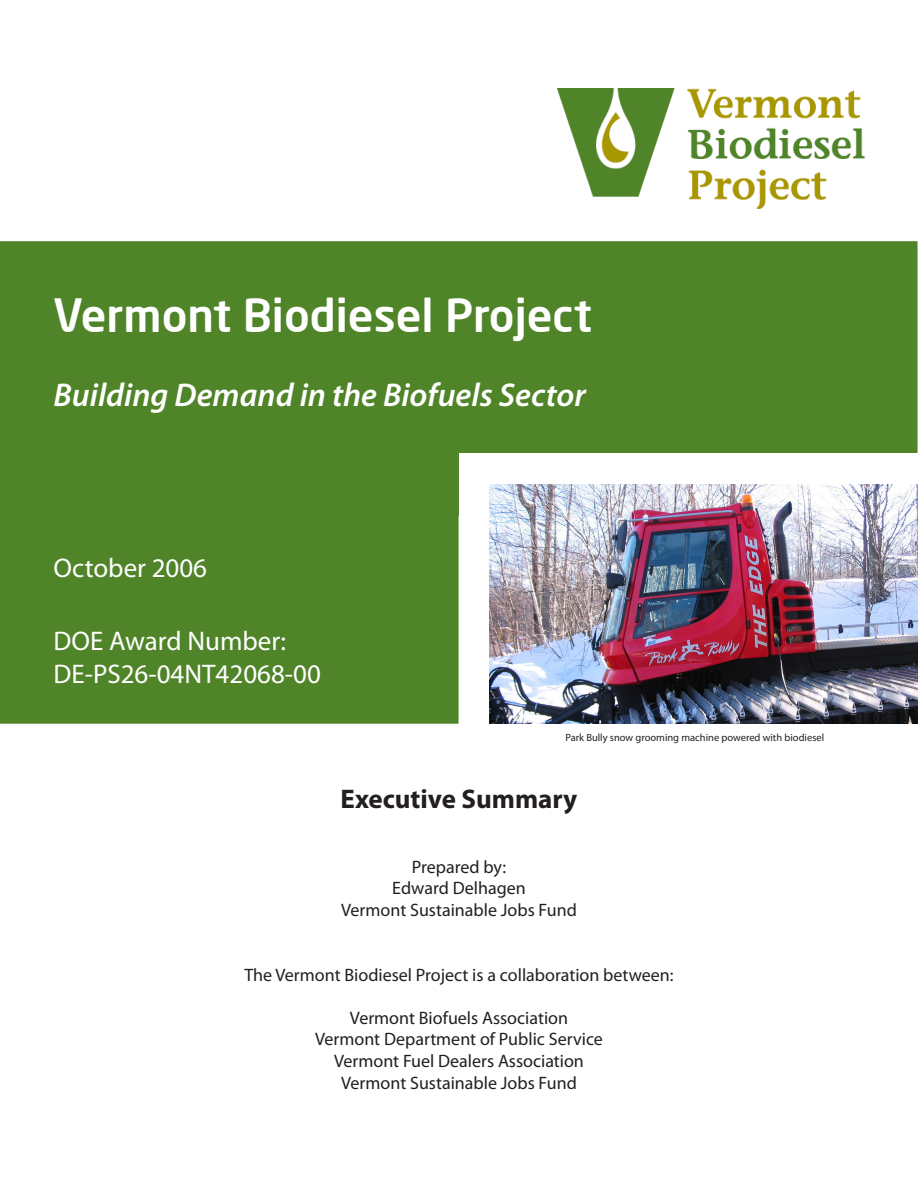
<style>
.page{position:relative;width:918px;height:1188px;background:#fff}
.page>*{position:absolute;margin:0;border:0;box-sizing:border-box;transform-origin:0 0}
.t1{font:500 45px "Neo Sans";color:#fff}
.t2{font:italic 600 33px "Myriad Pro";color:#fff}
.t3{font:27px "Myriad Pro";color:#fff}
.t4{font:700 27px "Myriad Pro";color:#231f20}
.t5{font:18px "Myriad Pro";color:#231f20}
.t6{font:10.5px "Myriad Pro";color:#231f20}
</style>
<div class="page">
<div style="left:0;top:241px;width:918px;height:483px;background:#508429"></div>
<img style="left:557px;top:88px;width:307px;height:121px">
<div style="left:459px;top:453px;width:459px;height:271px;background:#fff"></div>
<img style="left:490px;top:484px;width:428px;height:240px">
<p class="t1" style="left:54px;top:287px;width:540px">Vermont Biodiesel Project</p>
<p class="t2" style="left:54px;top:374px;width:534px">Building Demand in the Biofuels Sector</p>
<p class="t3" style="left:54px;top:551px;width:155px">October 2006</p>
<p class="t3" style="left:54px;top:624px;width:234px">DOE Award Number:</p>
<p class="t3" style="left:54px;top:657px;width:269px">DE-PS26-04NT42068-00</p>
<p class="t6" style="left:565px;top:731px;width:260px">Park Bully snow grooming machine powered with biodiesel</p>
<p class="t4" style="left:341px;top:781px;width:238px">Executive Summary</p>
<p class="t5" style="left:412px;top:855px;width:96px">Prepared by:</p>
<p class="t5" style="left:392px;top:877px;width:135px">Edward Delhagen</p>
<p class="t5" style="left:341px;top:899px;width:237px">Vermont Sustainable Jobs Fund</p>
<p class="t5" style="left:244px;top:963px;width:431px">The Vermont Biodiesel Project is a collaboration between:</p>
<p class="t5" style="left:350px;top:1007px;width:220px">Vermont Biofuels Association</p>
<p class="t5" style="left:315px;top:1028px;width:289px">Vermont Department of Public Service</p>
<p class="t5" style="left:334px;top:1050px;width:251px">Vermont Fuel Dealers Association</p>
<p class="t5" style="left:341px;top:1071px;width:237px">Vermont Sustainable Jobs Fund</p>
</div>
